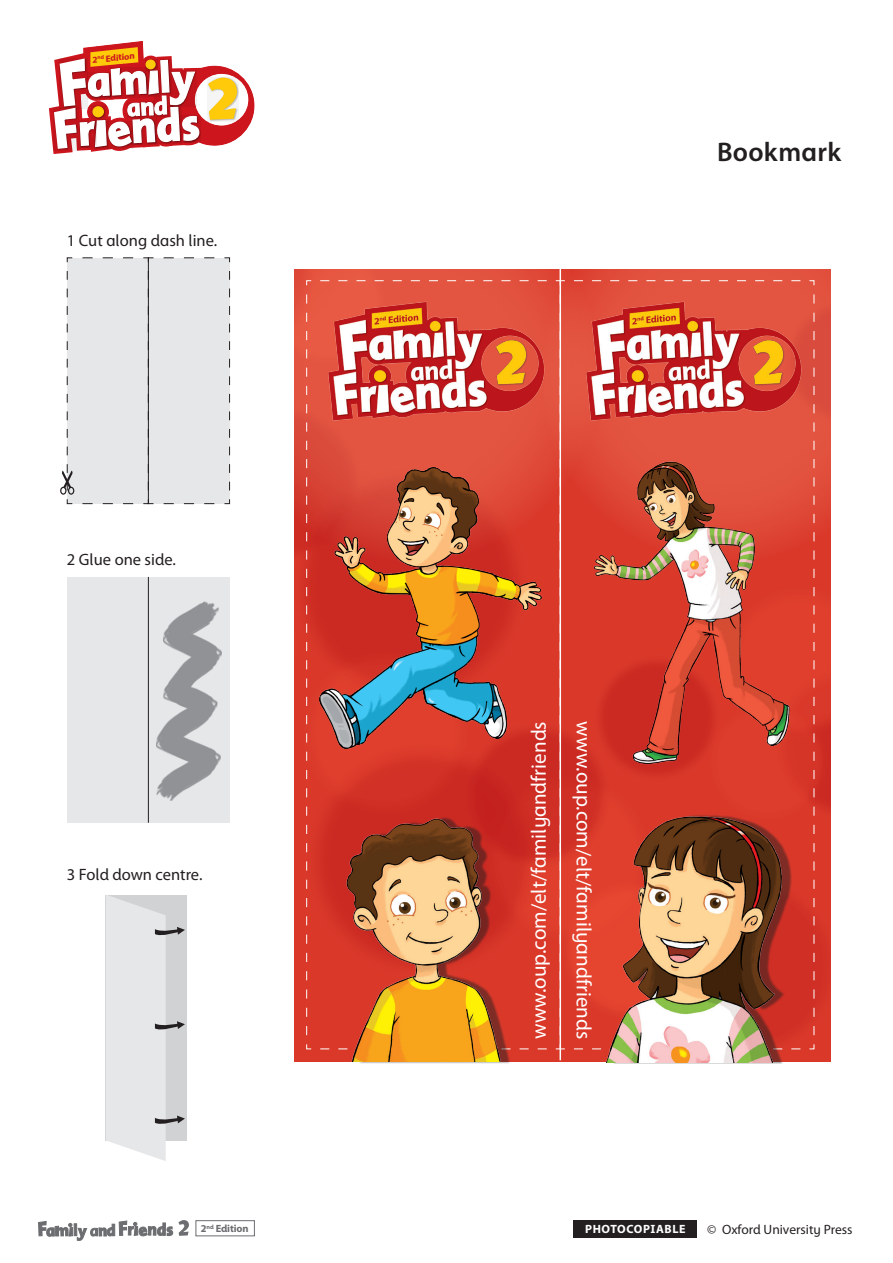
<style>
.page{position:relative;width:893px;height:1263px;background:#fff}
.page>*{position:absolute;margin:0;border:0;box-sizing:border-box;transform-origin:0 0}
.t1{font:600 27px "Myriad Infant UKOUP";letter-spacing:.01em;color:#231f20}
.Copyright_line{font:21px "Myriad Infant UKOUP";color:#fff}
.t2{font:16.5px "Myriad Infant UKOUP";color:#231f20}
.t3{font:13.5px "Myriad Infant UKOUP";color:#231f20}
.t4{font:700 12px "Myriad Infant UKOUP";letter-spacing:.05em;color:#fff}
._01_Unit_Title{font:700 10.5px "Myriad Infant UKOUP";letter-spacing:-.01em;color:#6c6d70}
.t5{font:700 9.15px "Myriad Infant UKOUP";color:#cd151d}
</style>
<div class="page">
<img style="left:294px;top:588px;width:537px;height:473px">
<svg style="left:294px;top:270px;width:219px;height:318px;background:#de4b39"></svg>
<svg style="left:513px;top:270px;width:318px;height:318px;background:#de4b39"></svg>
<svg style="left:306px;top:280px;width:253px;height:770px;background:#da4031"></svg>
<svg style="left:561px;top:280px;width:254px;height:770px;background:#dd4535"></svg>
<hr style="left:559px;top:269px;width:2px;height:791px;background:#fff">
<div style="left:60px;top:487px;width:7px;height:8px;border:1px solid #231f20;border-radius:50%"></div>
<div style="left:62px;top:258px;width:168px;height:246px;background:#e6e7e9"></div>
<div style="left:106px;top:894px;width:81px;height:246px;background:#d1d2d4"></div>
<svg style="left:106px;top:894px;width:79px;height:267px"></svg>
<div style="left:67px;top:577px;width:81px;height:246px;background:#e6e7e9"></div>
<div style="left:148px;top:577px;width:82px;height:246px;background:#e6e7e9"></div>
<hr style="left:148px;top:577px;width:1px;height:246px;background:#231f20">
<img style="left:156px;top:601px;width:66px;height:200px">
<svg style="left:49px;top:41px;width:205px;height:113px"></svg>
<div style="left:574px;top:1220px;width:123px;height:17px;background:#231f20"></div>
<svg style="left:195px;top:1220px;width:60px;height:16px"></svg>
<svg style="left:38px;top:1220px;width:151px;height:21px"></svg>
<img style="left:579px;top:806px;width:227px;height:256px">
<img style="left:325px;top:806px;width:184px;height:256px">
<img style="left:304px;top:444px;width:244px;height:331px">
<img style="left:585px;top:450px;width:216px;height:331px">
<img style="left:326px;top:301px;width:219px;height:122px">
<img style="left:584px;top:301px;width:218px;height:122px">
<p class="t5" style="left:92px;top:54px;width:44px;rotate:-5deg">2<sup>nd</sup> Edition</p>
<p class="t2" style="left:67px;top:231px;width:152px">1 Cut along dash line.</p>
<p class="t2" style="left:67px;top:549px;width:110px">2 Glue one side.</p>
<p class="t2" style="left:67px;top:864px;width:137px">3 Fold down centre.</p>
<p class="t1" style="left:717px;top:135px;width:126px">Bookmark</p>
<p class="Copyright_line" style="left:526px;top:1039px;width:319px;rotate:-90deg">www.oup.com/elt/familyandfriends</p>
<p class="Copyright_line" style="left:597px;top:721px;width:319px;rotate:90deg">www.oup.com/elt/familyandfriends</p>
<p class="_01_Unit_Title" style="left:201px;top:1222px;width:49px">2<sup>nd</sup> Edition</p>
<p class="t4" style="left:585px;top:1221px;width:102px">PHOTOCOPIABLE</p>
<p class="t3" style="left:707px;top:1221px;width:147px">© Oxford University Press</p>
</div>
